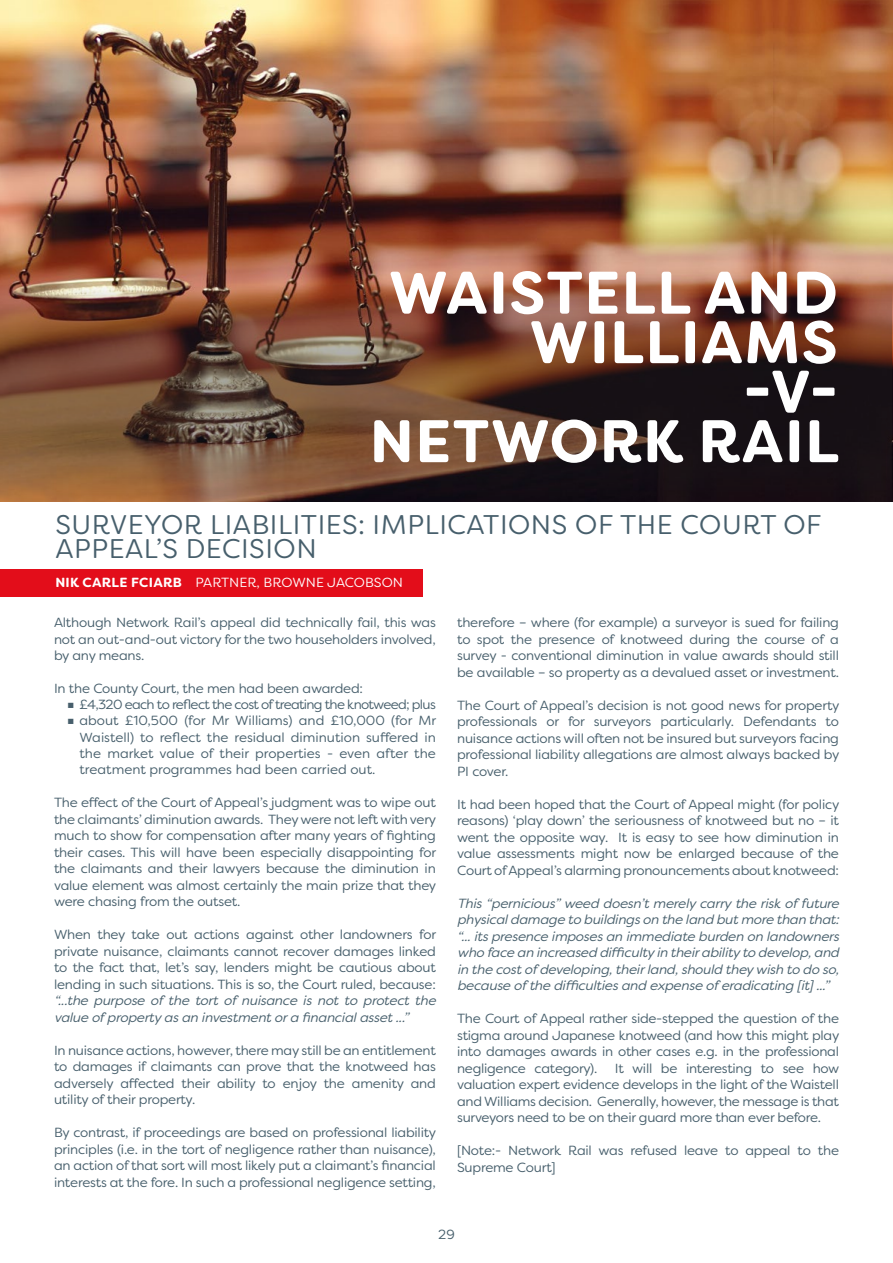
<style>
.page{position:relative;width:893px;height:1263px;background:#fff}
.page>*{position:absolute;margin:0;border:0;box-sizing:border-box;transform-origin:0 0}
.t1{font:700 60px/49.5px "Filson Soft";letter-spacing:.02em;color:#fff;text-align:right}
.t2{font:27px/24px "Filson Soft";letter-spacing:.02em;color:#475f6c}
.t3{font:13.2px/16.5px "Filson Soft";letter-spacing:-.015em;color:#475f6c;text-align:justify}
.t4{font:italic 13.2px/16.5px "Filson Soft";color:#475f6c}
.t5{font:13.2px "Filson Soft";letter-spacing:-.05em;color:#475f6c}
.t6{font:13.2px "Filson Soft";color:#fff}
.s1{font-weight:700}
.s2{font-family:"Montserrat";font-weight:300}
</style>
<div class="page">
<img style="left:0;top:0;width:773px;height:285px">
<img style="left:773px;top:0;width:119px;height:502px">
<img style="left:0;top:285px;width:891px;height:217px">
<div style="left:0;top:569px;width:422px;height:27px;background:#e30d1a"></div>
<h1 class="t1" style="left:370px;top:268px;width:471px">WAISTELL AND<br>WILLIAMS<br>-V-<br>NETWORK RAIL</h1>
<h2 class="t2" style="left:56px;top:512px;width:768px">SURVEYOR LIABILITIES: IMPLICATIONS OF THE COURT OF<br>APPEAL’S DECISION</h2>
<p class="t6" style="left:55px;top:574px;width:349px"><span class="s1">NIK CARLE FCIARB</span> PARTNER, BROWNE JACOBSON</p>
<p class="t3" style="left:54px;top:614px;width:383px">Although Network Rail’s appeal did technically fail, this was not an out-and-out victory for the two householders involved, by any means.</p>
<p class="t3" style="left:54px;top:680px;width:310px">In the County Court, the men had been awarded:</p>
<p class="t5" style="left:67px;top:696px;width:371px"><span class="s2">■</span> £4,320 each to reflect the cost of treating the knotweed; plus</p>
<p class="t3" style="left:80px;top:713px;width:358px;text-indent:-13px"><span class="s2">■</span> about £10,500 (for Mr Williams) and £10,000 (for Mr Waistell) to reflect the residual diminution suffered in the market value of their properties - even after the treatment programmes had been carried out.</p>
<p class="t3" style="left:54px;top:794px;width:384px">The effect of the Court of Appeal’s judgment was to wipe out the claimants’ diminution awards. They were not left with very much to show for compensation after many years of fighting their cases. This will have been especially disappointing for the claimants and their lawyers because the diminution in value element was almost certainly the main prize that they were chasing from the outset.</p>
<p class="t3" style="left:54px;top:926px;width:384px">When they take out actions against other landowners for private nuisance, claimants cannot recover damages linked to the fact that, let’s say, lenders might be cautious about lending in such situations. This is so, the Court ruled, because:</p>
<p class="t4" style="left:54px;top:992px;width:387px">“...the purpose of the tort of nuisance is not to protect the value of propertyasan investmentora financialasset...”</p>
<p class="t3" style="left:54px;top:1042px;width:383px">In nuisance actions, however, there may still be an entitlement to damages if claimants can prove that the knotweed has adversely affected their ability to enjoy the amenity and utility of their property.</p>
<p class="t3" style="left:54px;top:1124px;width:384px">By contrast, if proceedings are based on professional liability principles (i.e. in the tort of negligence rather than nuisance), an action of that sort will most likely put a claimant’s financial interests at the fore. In such a professional negligence setting,</p>
<p class="t3" style="left:457px;top:614px;width:383px">therefore – where (for example) a surveyor is sued for failing to spot the presence of knotweed during the course of a survey - conventional diminution in value awards should still be available – so property as a devalued asset or investment.</p>
<p class="t3" style="left:457px;top:697px;width:384px">The Court of Appeal’s decision is not good news for property professionals or for surveyors particularly. Defendants to nuisance actions will often not be insured but surveyors facing professional liability allegations are almost always backed by PI cover.</p>
<p class="t3" style="left:457px;top:796px;width:384px">It had been hoped that the Court of Appeal might (for policy reasons) ‘play down’ the seriousness of knotweed but no – it went the opposite way. It is easy to see how diminution in value assessments might now be enlarged because of the Court of Appeal’s alarming pronouncements about knotweed:</p>
<p class="t4" style="left:457px;top:895px;width:387px;text-align:justify">This“pernicious”weed doesn’tmerelycarrythe riskof future physicaldamage to buildingson the land butmore than that: “...itspresence imposesan immediate burden on landowners who face an increased difficultyin theirabilityto develop,and in the costof developing,theirland,should theywish to do so, because of the difficultiesand expense of eradicating [it]...”</p>
<p class="t3" style="left:457px;top:1010px;width:384px">The Court of Appeal rather side-stepped the question of the stigma around Japanese knotweed (and how this might play into damages awards in other cases e.g. in the professional negligence category).</p>
<p class="t3" style="left:457px;top:1060px;width:384px;text-indent:158px">It will be interesting to see how valuation expert evidence develops in the light of the Waistell and Williams decision. Generally, however, the message is that surveyors need to be on their guard more than ever before.</p>
<p class="t3" style="left:457px;top:1142px;width:383px">[Note:- Network Rail was refused leave to appeal to the<br>Supreme Court]</p>
<p class="t3" style="left:438px;top:1226px;width:18px">29</p>
</div>
